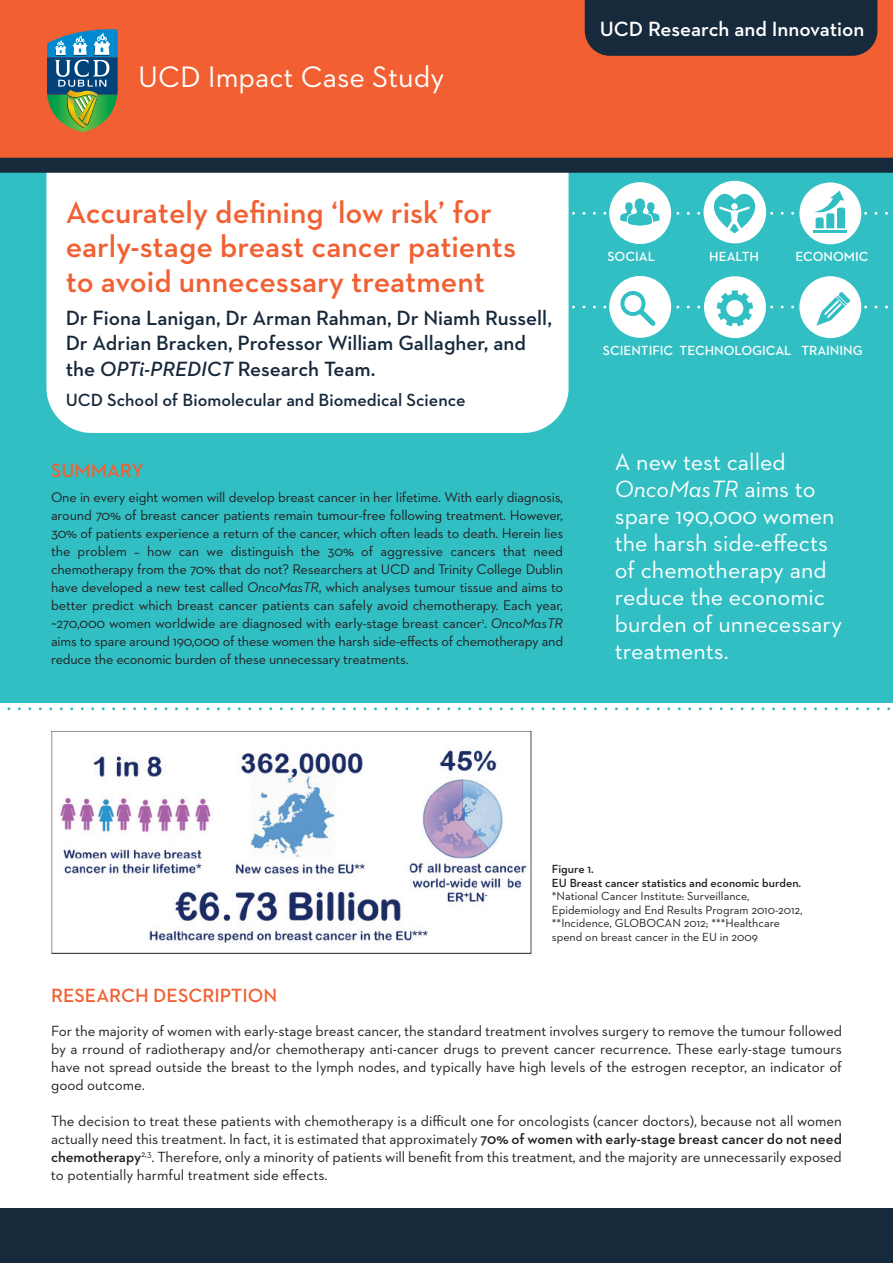
<style>
.page{position:relative;width:893px;height:1263px;background:#fff}
.page>*{position:absolute;margin:0;border:0;box-sizing:border-box;transform-origin:0 0}
.t1{font:600 31.5px/34.5px "Neutraface 2 Text";color:#f16032}
.t2{font:30.15px "Neutraface 2 Text";color:#fff}
.t3{font:24px/27px "Neutraface 2 Text";color:#fff}
.t4{font:600 21px/25.5px "Neutraface 2 Text";color:#17293a}
.t5{font:600 21px "Neutraface 2 Text";color:#fff}
.t6{font:600 19.5px "Neutraface 2 Text";color:#f16032}
.t7{font:600 18px "Neutraface 2 Text";color:#17293a}
.t8{font:15px/18px "Neutraface 2 Text";color:#231f20;text-align:justify}
.t9{font:14.25px/18px "Neutraface 2 Text";letter-spacing:-.015em;color:#231f20;text-align:justify}
.t10{font:600 13.5px "Neutraface 2 Text";color:#fff}
.t11{font:12px/13.5px "Neutraface 2 Text";color:#231f20}
.t12{font:600 12px/13.5px "Neutraface 2 Text";color:#231f20}
.s1{font-style:italic}
.s2{font-weight:600}
</style>
<div class="page">
<div style="left:0;top:168px;width:892px;height:535px;background:#32bfc4"></div>
<div style="left:46px;top:119px;width:523px;height:314px;background:#fff;border-radius:45px"></div>
<div style="left:0;top:0;width:892px;height:162px;background:#f15f32"></div>
<img style="left:47px;top:29px;width:71px;height:103px">
<div style="left:0;top:158px;width:892px;height:15px;background:#172a3b"></div>
<div style="left:0;top:1208px;width:892px;height:54px;background:#172a3b"></div>
<div style="left:585px;top:0;width:292px;height:56px;background:#172a3b"></div>
<svg style="left:7px;top:707px;width:884px;height:3px"></svg>
<div style="left:799px;top:182px;width:62px;height:62px;background:#fff;border-radius:50%"></div>
<div style="left:609px;top:182px;width:62px;height:62px;background:#fff;border-radius:50%"></div>
<div style="left:704px;top:276px;width:62px;height:62px;background:#fff;border-radius:50%"></div>
<div style="left:799px;top:276px;width:62px;height:62px;background:#fff;border-radius:50%"></div>
<div style="left:609px;top:276px;width:62px;height:62px;background:#fff;border-radius:50%"></div>
<svg style="left:574px;top:290px;width:314px;height:36px"></svg>
<div style="left:704px;top:181px;width:62px;height:62px;background:#fff;border-radius:50%"></div>
<svg style="left:574px;top:190px;width:314px;height:43px"></svg>
<img style="left:47px;top:731px;width:485px;height:223px">
<h2 class="t2" style="left:138px;top:65px;width:307px">UCD Impact Case Study</h2>
<h3 class="t5" style="left:600px;top:21px;width:266px">UCD Research and Innovation</h3>
<h1 class="t1" style="left:66px;top:197px;width:452px">Accurately defining ‘low risk’ for early-stage breast cancer patients to avoid unnecessary treatment</h1>
<h3 class="t4" style="left:66px;top:307px;width:488px">Dr Fiona Lanigan, Dr Arman Rahman, Dr Niamh Russell,<br>Dr Adrian Bracken, Professor William Gallagher, and the <span class="s1">OPTi-PREDICT</span> Research Team.</h3>
<p class="t7" style="left:66px;top:393px;width:401px">UCD School of Biomolecular and Biomedical Science</p>
<h3 class="t6" style="left:51px;top:463px;width:94px">SUMMARY</h3>
<p class="t9" style="left:51px;top:489px;width:514px">One in every eight women will develop breast cancer in her lifetime. With early diagnosis, around 70% of breast cancer patients remain tumour-free following treatment. However, 30% of patients experience a return of the cancer, which often leads to death. Herein lies the problem – how can we distinguish the 30% of aggressive cancers that need chemotherapy from the 70% that do not? Researchers at UCD and Trinity College Dublin have developed a new test called <span class="s1">OncoMasTR</span>, which analyses tumour tissue and aims to better predict which breast cancer patients can safely avoid chemotherapy. Each year, ~270,000 women worldwide are diagnosed with early-stage breast cancer<sup>1</sup>. <span class="s1">OncoMasTR </span>aims to spare around 190,000 of these women the harsh side-effects of chemotherapy and reduce the economic burden of these unnecessary treatments.</p>
<p class="t10" style="left:607px;top:251px;width:49px">SOCIAL</p>
<p class="t10" style="left:709px;top:251px;width:51px">HEALTH</p>
<p class="t10" style="left:795px;top:251px;width:75px">ECONOMIC</p>
<p class="t10" style="left:603px;top:345px;width:261px">SCIENTIFIC TECHNOLOGICAL TRAINING</p>
<h3 class="t3" style="left:615px;top:450px;width:229px">A new test called<br><span class="s1">OncoMasTR</span> aims to spare 190,000 women the harsh side-effects of chemotherapy and reduce the economic burden of unnecessary treatments.</h3>
<h3 class="t6" style="left:51px;top:988px;width:228px">RESEARCH DESCRIPTION</h3>
<p class="t12" style="left:552px;top:864px;width:251px">Figure 1.<br>EU Breast cancer statistics and economic burden.</p>
<p class="t11" style="left:552px;top:891px;width:252px">*National Cancer Institute: Surveillance, Epidemiology and End Results Program 2010-2012, **Incidence, GLOBOCAN 2012; ***Healthcare spend on breast cancer in the EU in 2009</p>
<p class="t8" style="left:51px;top:1023px;width:792px">For the majority of women with early-stage breast cancer, the standard treatment involves surgery to remove the tumour followed by a rround of radiotherapy and/or chemotherapy anti-cancer drugs to prevent cancer recurrence. These early-stage tumours have not spread outside the breast to the lymph nodes, and typically have high levels of the estrogen receptor, an indicator of good outcome.</p>
<p class="t8" style="left:51px;top:1113px;width:792px">The decision to treat these patients with chemotherapy is a difficult one for oncologists (cancer doctors), because not all women actually need this treatment. In fact, it is estimated that approximately <span class="s2">70% of women with early-stage breast cancer do not need chemotherapy</span><sup>2,3</sup>. Therefore, only a minority of patients will benefit from this treatment, and the majority are unnecessarily exposed to potentially harmful treatment side effects.</p>
</div>
